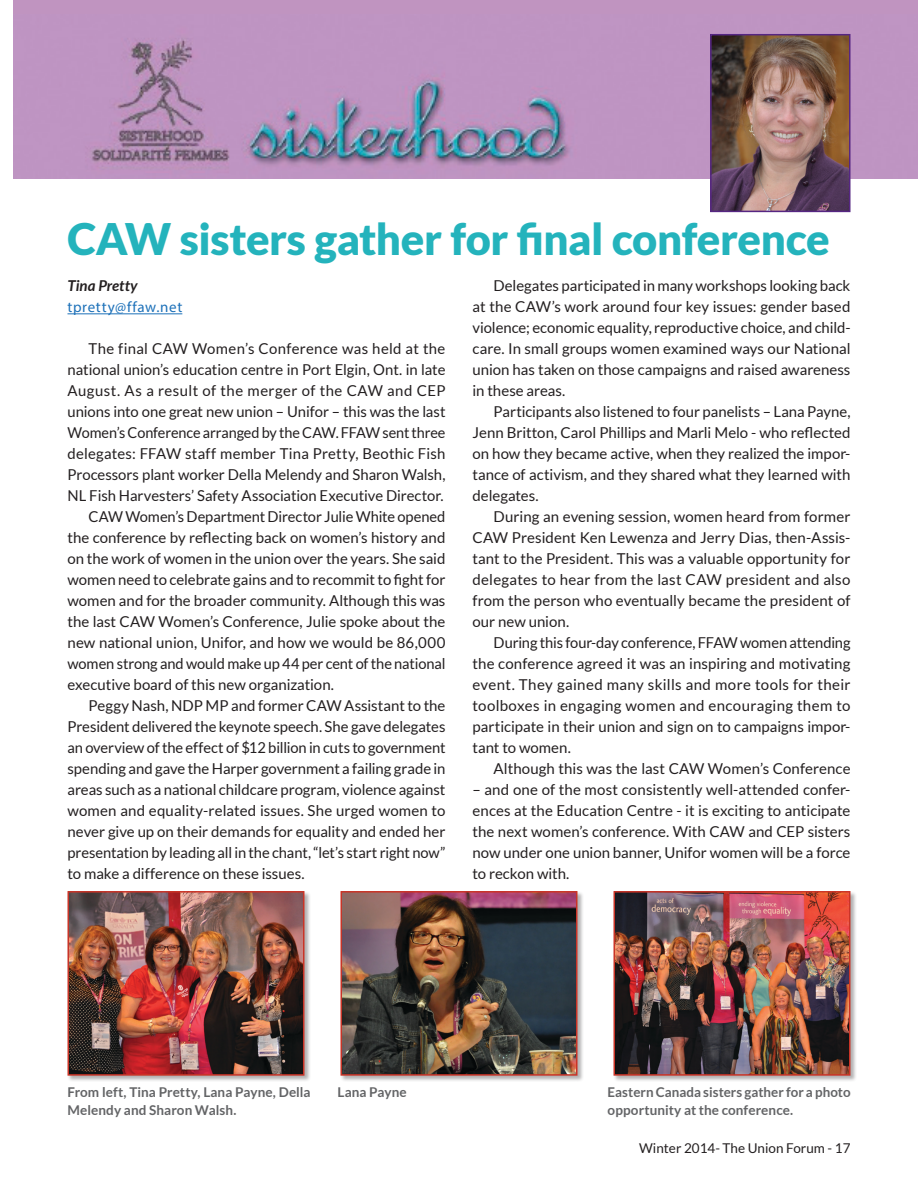
<style>
.page{position:relative;width:918px;height:1188px;background:#fff}
.page>*{position:absolute;margin:0;border:0;box-sizing:border-box;transform-origin:0 0}
.t1{font:900 43.5px "Lato";letter-spacing:-.01em;color:#24b3bc}
.t2{font:15px/21px "Lato";color:#231f20;text-align:justify}
.by_line{font:15px/21px "Myriad Pro";letter-spacing:.045em;color:#1d71b9}
.t3{font:700 13.5px/18px "Lato";letter-spacing:.005em;color:#636466}
.t4{font:13.5px "Lato";color:#231f20}
.s1{font-family:"Lato";font-weight:700;font-style:italic;color:#231f20}
</style>
<div class="page">
<div style="left:14px;top:1px;width:904px;height:178px;background:#c094c0"></div>
<img style="left:91px;top:34px;width:760px;height:145px">
<img style="left:713px;top:37px;width:134px;height:172px">
<div style="left:710px;top:34px;width:140px;height:178px;border:2px solid #562683"></div>
<hr style="left:68px;top:313px;width:114px;height:1px;background:#1d71b9">
<div style="left:67px;top:891px;width:244px;height:192px;background:#231f20;opacity:.35"></div>
<img style="left:71px;top:894px;width:230px;height:179px">
<div style="left:68px;top:891px;width:236px;height:185px;border:2px solid #ca3427"></div>
<div style="left:340px;top:891px;width:244px;height:192px;background:#231f20;opacity:.35"></div>
<img style="left:343px;top:894px;width:232px;height:179px">
<div style="left:340px;top:891px;width:238px;height:185px;border:2px solid #ca3427"></div>
<div style="left:613px;top:891px;width:244px;height:192px;background:#231f20;opacity:.35"></div>
<img style="left:617px;top:894px;width:230px;height:179px">
<div style="left:614px;top:891px;width:236px;height:185px;border:2px solid #ca3427"></div>
<h1 class="t1" style="left:68px;top:214px;width:764px">CAW sisters gather for final conference</h1>
<p class="by_line" style="left:68px;top:276px;width:116px"><span class="s1">Tina Pretty </span>tpretty@ffaw.net</p>
<p class="t2" style="left:68px;top:338px;width:380px;text-indent:21px">The final CAW Women’s Conference was held at the national union’s education centre in Port Elgin, Ont. in late August. As a result of the merger of the CAW and CEP unions into one great new union – Unifor – this was the last Women’s Conference arranged by the CAW. FFAW sent three delegates: FFAW staff member Tina Pretty, Beothic Fish Processors plant worker Della Melendy and Sharon Walsh, NL Fish Harvesters’ Safety Association Executive Director.</p>
<p class="t2" style="left:68px;top:506px;width:380px;text-indent:21px">CAW Women’s Department Director Julie White opened the conference by reflecting back on women’s history and on the work of women in the union over the years. She said women need to celebrate gains and to recommit to fight for women and for the broader community. Although this was the last CAW Women’s Conference, Julie spoke about the new national union, Unifor, and how we would be 86,000 women strong and would make up 44 per cent of the national executive board of this new organization.</p>
<p class="t2" style="left:68px;top:695px;width:380px;text-indent:21px">Peggy Nash, NDP MP and former CAW Assistant to the President delivered the keynote speech. She gave delegates an overview of the effect of $12 billion in cuts to government spending and gave the Harper government a failing grade in areas such as a national childcare program, violence against women and equality-related issues. She urged women to never give up on their demands for equality and ended her presentation by leading all in the chant, “let’s start right now” to make a difference on these issues.</p>
<p class="t2" style="left:472px;top:275px;width:380px;text-indent:21px">Delegates participated in many workshops looking back at the CAW’s work around four key issues: gender based violence; economic equality, reproductive choice, and child&shy;care. In small groups women examined ways our National union has taken on those campaigns and raised awareness in these areas.</p>
<p class="t2" style="left:472px;top:401px;width:380px;text-indent:21px">Participants also listened to four panelists – Lana Payne, Jenn Britton, Carol Phillips and Marli Melo - who reflected on how they became active, when they realized the impor&shy;tance of activism, and they shared what they learned with delegates.</p>
<p class="t2" style="left:472px;top:506px;width:380px;text-indent:21px">During an evening session, women heard from former CAW President Ken Lewenza and Jerry Dias, then-Assis&shy;tant to the President. This was a valuable opportunity for delegates to hear from the last CAW president and also from the person who eventually became the president of our new union.</p>
<p class="t2" style="left:472px;top:632px;width:380px;text-indent:21px">During this four-day conference, FFAW women attending the conference agreed it was an inspiring and motivating event. They gained many skills and more tools for their toolboxes in engaging women and encouraging them to participate in their union and sign on to campaigns impor&shy;tant to women.</p>
<p class="t2" style="left:494px;top:758px;width:359px">Although this was the last CAW Women’s Conference</p>
<p class="t2" style="left:472px;top:779px;width:380px">– and one of the most consistently well-attended confer&shy;ences at the Education Centre - it is exciting to anticipate the next women’s conference. With CAW and CEP sisters now under one union banner, Unifor women will be a force to reckon with.</p>
<p class="t3" style="left:68px;top:1083px;width:245px">From left, Tina Pretty, Lana Payne, Della<br>Melendy and Sharon Walsh.</p>
<p class="t3" style="left:338px;top:1083px;width:71px">Lana Payne</p>
<p class="t3" style="left:608px;top:1083px;width:245px">Eastern Canada sisters gather for a photo opportunity at the conference.</p>
<p class="t4" style="left:639px;top:1141px;width:213px">Winter 2014- The Union Forum - 17</p>
</div>
